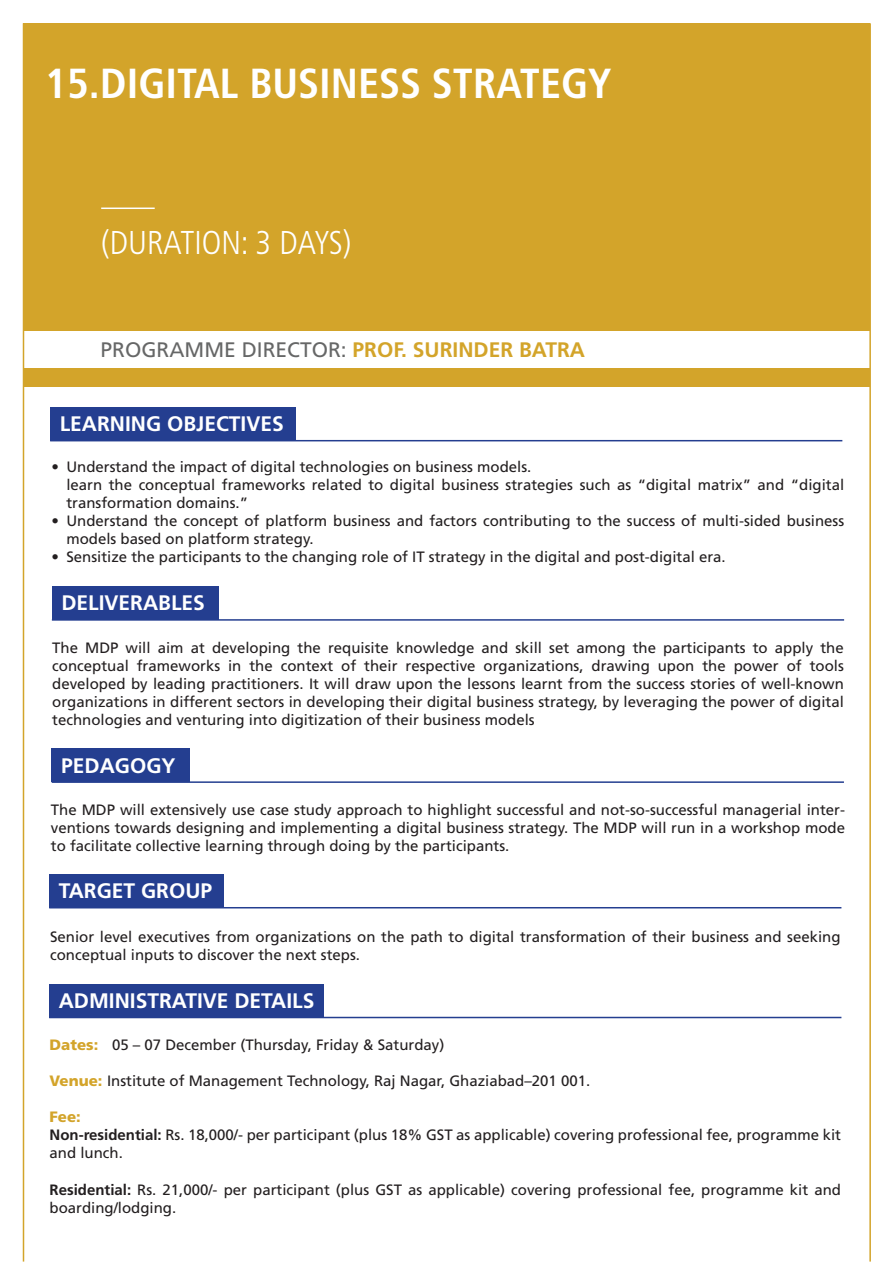
<style>
.page{position:relative;width:893px;height:1263px;background:#fff}
.page>*{position:absolute;margin:0;border:0;box-sizing:border-box;transform-origin:0 0}
.t1{font:700 condensed 42px "Frutiger LT Std";color:#fff}
.t2{font:300 condensed 33px "Frutiger LT Std";color:#fff}
.t3{font:700 21px "Frutiger LT Std";color:#fff}
.t4{font:21px "Frutiger LT Std";color:#666767}
.t5{font:15px/18px "Frutiger LT Std";color:#231f20}
.s1{font-weight:700;color:#d3a42a}
.s2{font-weight:900;color:#d3a42a}
.s3{font-weight:700}
</style>
<div class="page">
<div style="left:49px;top:984px;width:275px;height:33px;background:#243e90"></div>
<hr style="left:49px;top:1017px;width:792px;height:1px;background:#243e90">
<div style="left:23px;top:23px;width:847px;height:364px;background:#d3a42a"></div>
<hr style="left:101px;top:208px;width:54px;height:1px;background:#fff">
<div style="left:23px;top:331px;width:847px;height:36px;background:#fff"></div>
<hr style="left:23px;top:23px;width:1px;height:1238px;background:#d3a42a">
<hr style="left:869px;top:23px;width:2px;height:1238px;background:#d3a42a">
<div style="left:50px;top:407px;width:245px;height:34px;background:#243e90"></div>
<hr style="left:50px;top:440px;width:792px;height:1px;background:#243e90">
<div style="left:52px;top:586px;width:166px;height:34px;background:#243e90"></div>
<hr style="left:52px;top:619px;width:792px;height:2px;background:#243e90">
<div style="left:52px;top:749px;width:138px;height:33px;background:#243e90"></div>
<hr style="left:52px;top:781px;width:792px;height:2px;background:#243e90">
<div style="left:49px;top:874px;width:175px;height:34px;background:#243e90"></div>
<hr style="left:49px;top:907px;width:792px;height:1px;background:#243e90">
<h1 class="t1" style="left:45px;top:58px;width:568px">15.DIGITAL BUSINESS STRATEGY</h1>
<h2 class="t2" style="left:101px;top:224px;width:252px">(DURATION: 3 DAYS)</h2>
<h3 class="t4" style="left:101px;top:337px;width:486px">PROGRAMME DIRECTOR: <span class="s1">PROF. SURINDER BATRA</span></h3>
<h3 class="t3" style="left:60px;top:411px;width:226px">LEARNING OBJECTIVES</h3>
<p class="t5" style="left:52px;top:458px;width:9px">•</p>
<p class="t5" style="left:52px;top:512px;width:9px">•</p>
<p class="t5" style="left:52px;top:548px;width:9px">•</p>
<p class="t5" style="left:66px;top:458px;width:779px">Understand the impact of digital technologies on business models.<br>learn the conceptual frameworks related to digital business strategies such as “digital matrix” and “digital transformation domains.”<br>Understand the concept of platform business and factors contributing to the success of multi-sided business models based on platform strategy.<br>Sensitize the participants to the changing role of IT strategy in the digital and post-digital era.</p>
<h3 class="t3" style="left:61px;top:591px;width:145px">DELIVERABLES</h3>
<p class="t5" style="left:52px;top:639px;width:793px;text-align:justify">The MDP will aim at developing the requisite knowledge and skill set among the participants to apply the conceptual frameworks in the context of their respective organizations, drawing upon the power of tools developed by leading practitioners. It will draw upon the lessons learnt from the success stories of well-known organizations in different sectors in developing their digital business strategy, by leveraging the power of digital technologies and venturing into digitization of their business models</p>
<h3 class="t3" style="left:61px;top:753px;width:116px">PEDAGOGY</h3>
<p class="t5" style="left:51px;top:800px;width:796px;text-align:justify">The MDP will extensively use case study approach to highlight successful and not-so-successful managerial inter&shy;ventions towards designing and implementing a digital business strategy. The MDP will run in a workshop mode to facilitate collective learning through doing by the participants.</p>
<h3 class="t3" style="left:59px;top:878px;width:155px">TARGET GROUP</h3>
<p class="t5" style="left:50px;top:927px;width:792px">Senior level executives from organizations on the path to digital transformation of their business and seeking conceptual inputs to discover the next steps.</p>
<h3 class="t3" style="left:59px;top:988px;width:257px">ADMINISTRATIVE DETAILS</h3>
<p class="t5" style="left:50px;top:1036px;width:396px"><span class="s2">Dates:</span> 05 – 07 December (Thursday, Friday &amp; Saturday)</p>
<p class="t5" style="left:50px;top:1072px;width:542px"><span class="s2">Venue:</span> Institute of Management Technology, Raj Nagar, Ghaziabad–201 001.</p>
<p class="t5" style="left:50px;top:1108px;width:793px"><span class="s2">Fee:<br></span><span class="s3">Non-residential:</span> Rs. 18,000/- per participant (plus 18% GST as applicable) covering professional fee, programme kit and lunch.</p>
<p class="t5" style="left:50px;top:1180px;width:793px"><span class="s3">Residential:</span> Rs. 21,000/- per participant (plus GST as applicable) covering professional fee, programme kit and boarding/lodging.</p>
</div>
